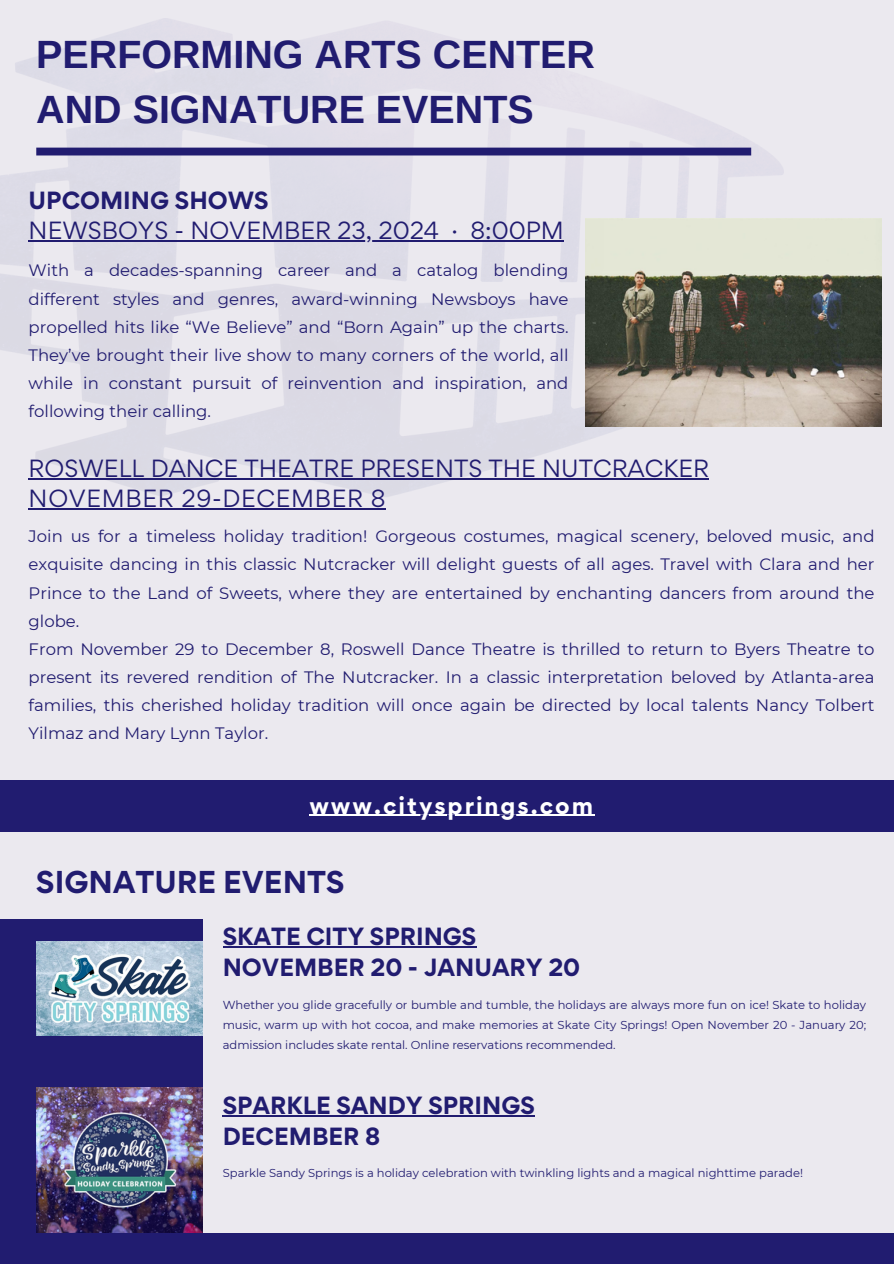
<style>
.page{position:relative;width:894px;height:1264px;background:#fff}
.page>*{position:absolute;margin:0;border:0;box-sizing:border-box;transform-origin:0 0}
.t1{font:700 39.45px/55.2px "Arimo";color:#211c70}
.t2{font:700 28.2px "Gordita";color:#211c70}
.t3{font:700 22.2px "Gordita";color:#211c70}
.t4{font:22.2px "Gordita";color:#211c70}
.t5{font:22.2px "Gordita";letter-spacing:.03em;color:#211c70}
.t6{font:700 22.05px "Gordita";letter-spacing:.09em;color:#fff}
.t7{font:16.5px/28.2px "Montserrat";color:#211c70}
.t8{font:11.55px/20.2px "Montserrat";color:#211c70;text-align:justify}
</style>
<div class="page">
<div style="left:0;top:0;width:893px;height:1263px;background:#ebe9ef"></div>
<div style="left:142px;top:1232px;width:751px;height:31px;background:#211c70"></div>
<div style="left:0;top:919px;width:202px;height:344px;background:#211c70"></div>
<div style="left:0;top:780px;width:893px;height:52px;background:#211c70"></div>
<img style="left:0;top:18px;width:783px;height:492px">
<div style="left:36px;top:148px;width:715px;height:7px;background:#211c70"></div>
<img style="left:36px;top:1087px;width:167px;height:145px">
<img style="left:585px;top:218px;width:296px;height:208px">
<img style="left:36px;top:942px;width:167px;height:93px">
<hr style="left:309px;top:814px;width:286px;height:2px;background:#fff">
<hr style="left:223px;top:946px;width:253px;height:1px;background:#211c70">
<hr style="left:29px;top:240px;width:410px;height:1px;background:#211c70">
<svg style="left:439px;top:240px;width:31px;height:1px"></svg>
<hr style="left:470px;top:240px;width:93px;height:1px;background:#211c70">
<hr style="left:223px;top:1115px;width:311px;height:1px;background:#211c70">
<hr style="left:29px;top:478px;width:680px;height:1px;background:#211c70">
<hr style="left:29px;top:508px;width:357px;height:1px;background:#211c70">
<h1 class="t1" style="left:36px;top:27px;width:560px">PERFORMING ARTS CENTER<br>AND SIGNATURE EVENTS</h1>
<p class="t3" style="left:29px;top:185px;width:241px">UPCOMING SHOWS</p>
<p class="t4" style="left:29px;top:215px;width:536px">NEWSBOYS - NOVEMBER 23, 2024 · 8:00PM</p>
<p class="t7" style="left:29px;top:256px;width:541px;text-align:justify">With a decades-spanning career and a catalog blending different styles and genres, award-winning Newsboys have propelled hits like “We Believe” and “Born Again” up the charts.<br>They’ve brought their live show to many corners of the world, all while in constant pursuit of reinvention and inspiration, and following their calling.</p>
<h3 class="t4" style="left:29px;top:453px;width:681px">ROSWELL DANCE THEATRE PRESENTS THE NUTCRACKER</h3>
<p class="t5" style="left:29px;top:483px;width:358px">NOVEMBER 29-DECEMBER 8</p>
<h6 class="t7" style="left:29px;top:522px;width:847px">Join us for a timeless holiday tradition! Gorgeous costumes, magical scenery, beloved music, and exquisite dancing in this classic Nutcracker will delight guests of all ages. Travel with Clara and her Prince to the Land of Sweets, where they are entertained by enchanting dancers from around the globe.<br>From November 29 to December 8, Roswell Dance Theatre is thrilled to return to Byers Theatre to present its revered rendition of The Nutcracker. In a classic interpretation beloved by Atlanta-area families, this cherished holiday tradition will once again be directed by local talents Nancy Tolbert Yilmaz and Mary Lynn Taylor.</h6>
<h4 class="t6" style="left:309px;top:790px;width:285px">www.citysprings.com</h4>
<p class="t2" style="left:36px;top:862px;width:309px">SIGNATURE EVENTS</p>
<h6 class="t3" style="left:223px;top:921px;width:255px">SKATE CITY SPRINGS</h6>
<h5 class="t3" style="left:223px;top:952px;width:359px">NOVEMBER 20 - JANUARY 20</h5>
<p class="t8" style="left:223px;top:994px;width:644px">Whether you glide gracefully or bumble and tumble, the holidays are always more fun on ice! Skate to holiday music, warm up with hot cocoa, and make memories at Skate City Springs! Open November 20 - January 20; admission includes skate rental. Online reservations recommended.</p>
<p class="t3" style="left:223px;top:1090px;width:313px">SPARKLE SANDY SPRINGS</p>
<p class="t3" style="left:223px;top:1120px;width:159px">DECEMBER 8</p>
<h3 class="t8" style="left:223px;top:1162px;width:581px">Sparkle Sandy Springs is a holiday celebration with twinkling lights and a magical nighttime parade!</h3>
</div>
